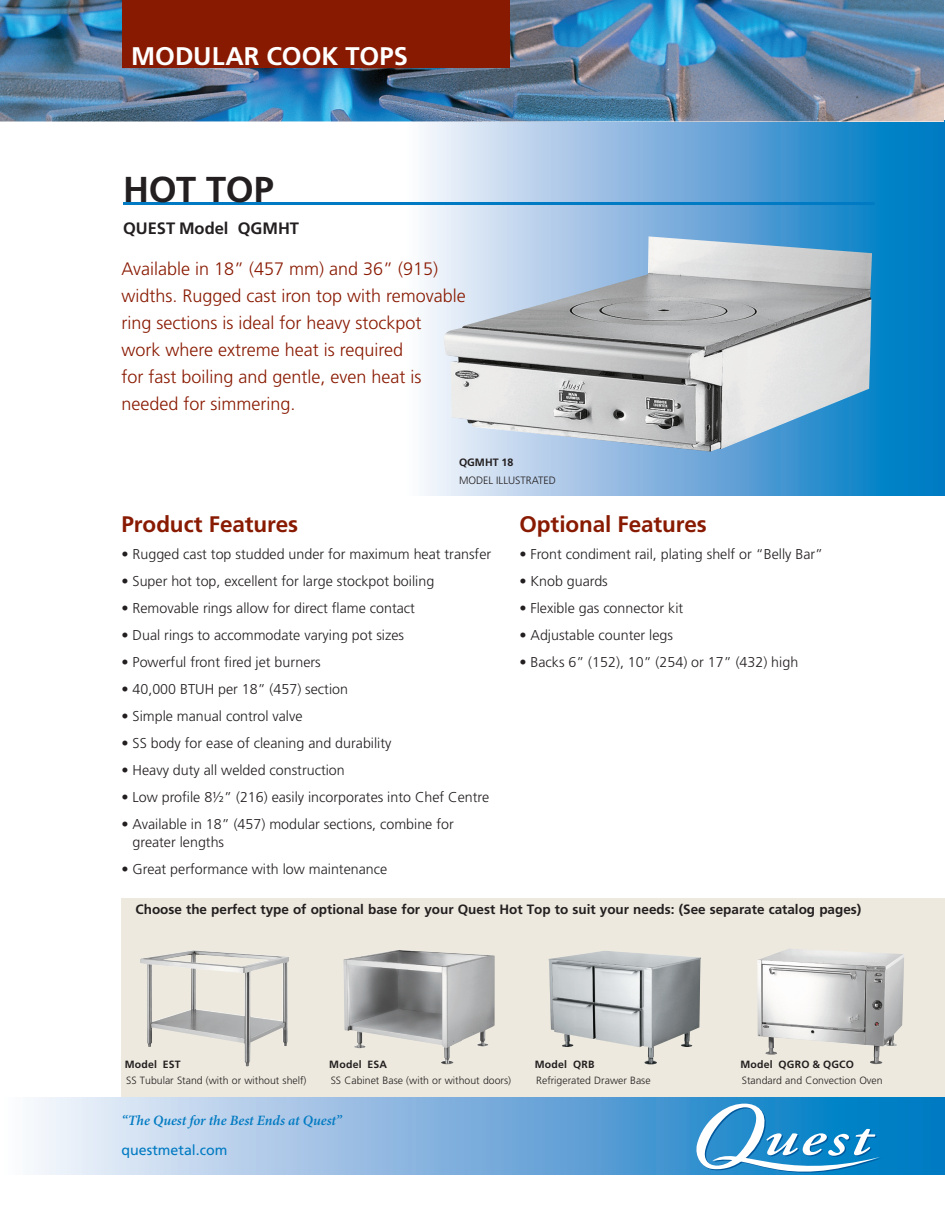
<style>
.page{position:relative;width:945px;height:1215px;background:#fff}
.page>*{position:absolute;margin:0;border:0;box-sizing:border-box;transform-origin:0 0}
.t1{font:700 36px "Frutiger";letter-spacing:-.01em;color:#231f20}
.PAGENAME-1_BOLD_17_2{font:700 25.5px "Frutiger";color:#fff}
.subhead{font:700 22.5px "Frutiger";letter-spacing:-.005em;color:#891a02}
.Intro_Text{font:300 18px/27px "Frutiger";color:#891a02}
.Mode{font:700 16.5px "Frutiger";color:#231f20}
.Body_9_5pt{font:300 14.25px/18px "Frutiger";color:#231f20}
.Body_9_5pt-2{font:italic 600 14.25px "Minion Pro";letter-spacing:-.005em;color:#007ac2}
.Body_9_5pt-3{font:14.25px "Frutiger";color:#007ac2}
.Text_Format{font:700 13.5px "Frutiger";color:#231f20}
.Body_9_5pt-4{font:300 10.65px/18px "Frutiger";color:#231f20}
.Text_Format-2{font:300 10.5px "Frutiger";color:#231f20}
.PAGENAME-1_BOLD_17_2-2{font:700 10.5px "Frutiger";letter-spacing:.02em;color:#231f20}
.s1{font-weight:700}
</style>
<div class="page">
<div style="left:405px;top:120px;width:540px;height:376px;background:linear-gradient(to right,#fff3fb,#0071c0)"></div>
<div style="left:122px;top:898px;width:823px;height:200px;background:#ede9de"></div>
<img style="left:0;top:0;width:943px;height:121px">
<div style="left:0;top:1098px;width:945px;height:76px;background:linear-gradient(to right,#fff3fb,#0070bf)"></div>
<svg style="left:696px;top:1104px;width:186px;height:69px"></svg>
<hr style="left:123px;top:202px;width:751px;height:3px;background:#007ac2">
<img style="left:444px;top:236px;width:428px;height:216px">
<div style="left:122px;top:0;width:388px;height:67px;background:#891a02"></div>
<img style="left:343px;top:950px;width:152px;height:114px">
<img style="left:549px;top:951px;width:152px;height:114px">
<img style="left:140px;top:950px;width:149px;height:116px">
<img style="left:757px;top:949px;width:147px;height:115px">
<p class="PAGENAME-1_BOLD_17_2" style="left:131px;top:41px;width:278px">MODULAR COOK TOPS</p>
<p class="t1" style="left:123px;top:168px;width:152px">HOT TOP</p>
<p class="Mode" style="left:123px;top:218px;width:178px">QUEST Model QGMHT</p>
<p class="Intro_Text" style="left:122px;top:255px;width:346px">Available in 18” (457 mm) and 36” (915) widths. Rugged cast iron top with removable ring sections is ideal for heavy stockpot<br>work where extreme heat is required<br>for fast boiling and gentle, even heat is needed for simmering.</p>
<p class="Body_9_5pt-4" style="left:459px;top:453px;width:98px"><span class="s1">QGMHT 18<br></span>MODEL ILLUSTRATED</p>
<p class="subhead" style="left:122px;top:511px;width:178px">Product Features</p>
<p class="Body_9_5pt" style="left:122px;top:545px;width:371px">• Rugged cast top studded under for maximum heat transfer</p>
<p class="Body_9_5pt" style="left:122px;top:572px;width:314px">• Super hot top, excellent for large stockpot boiling</p>
<p class="Body_9_5pt" style="left:122px;top:599px;width:295px">• Removable rings allow for direct flame contact</p>
<p class="Body_9_5pt" style="left:122px;top:626px;width:284px">• Dual rings to accommodate varying pot sizes</p>
<p class="Body_9_5pt" style="left:122px;top:653px;width:201px">• Powerful front fired jet burners</p>
<p class="Body_9_5pt" style="left:122px;top:680px;width:228px">• 40,000 BTUH per 18” (457) section</p>
<p class="Body_9_5pt" style="left:122px;top:707px;width:183px">• Simple manual control valve</p>
<p class="Body_9_5pt" style="left:122px;top:734px;width:272px">• SS body for ease of cleaning and durability</p>
<p class="Body_9_5pt" style="left:122px;top:761px;width:225px">• Heavy duty all welded construction</p>
<p class="Body_9_5pt" style="left:122px;top:788px;width:369px">• Low profile 8½” (216) easily incorporates into Chef Centre</p>
<p class="Body_9_5pt" style="left:133px;top:815px;width:323px;text-indent:-11px">• Available in 18” (457) modular sections, combine for greater lengths</p>
<p class="Body_9_5pt" style="left:122px;top:860px;width:267px">• Great performance with low maintenance</p>
<p class="subhead" style="left:519px;top:511px;width:189px">Optional Features</p>
<p class="Body_9_5pt" style="left:519px;top:545px;width:305px">• Front condiment rail, plating shelf or “Belly Bar”</p>
<p class="Body_9_5pt" style="left:519px;top:572px;width:90px">• Knob guards</p>
<p class="Body_9_5pt" style="left:519px;top:599px;width:165px">• Flexible gas connector kit</p>
<p class="Body_9_5pt" style="left:519px;top:626px;width:155px">• Adjustable counter legs</p>
<p class="Body_9_5pt" style="left:519px;top:653px;width:280px">• Backs 6” (152), 10” (254) or 17” (432) high</p>
<p class="Text_Format" style="left:136px;top:901px;width:727px">Choose the perfect type of optional base for your Quest Hot Top to suit your needs: (See separate catalog pages)</p>
<p class="PAGENAME-1_BOLD_17_2-2" style="left:125px;top:1058px;width:58px">Model EST</p>
<p class="PAGENAME-1_BOLD_17_2-2" style="left:329px;top:1058px;width:59px">Model ESA</p>
<p class="PAGENAME-1_BOLD_17_2-2" style="left:535px;top:1058px;width:61px">Model QRB</p>
<p class="PAGENAME-1_BOLD_17_2-2" style="left:740px;top:1058px;width:115px">Model QGRO &amp; QGCO</p>
<p class="Text_Format-2" style="left:742px;top:1075px;width:142px">Standard and Convection Oven</p>
<p class="Text_Format-2" style="left:126px;top:1075px;width:182px">SS Tubular Stand (with or without shelf)</p>
<p class="Text_Format-2" style="left:331px;top:1075px;width:182px">SS Cabinet Base (with or without doors)</p>
<p class="Text_Format-2" style="left:536px;top:1075px;width:116px">Refrigerated Drawer Base</p>
<p class="Body_9_5pt-2" style="left:122px;top:1111px;width:222px">“The Quest for the Best Ends at Quest”</p>
<p class="Body_9_5pt-3" style="left:122px;top:1141px;width:108px">questmetal.com</p>
</div>
